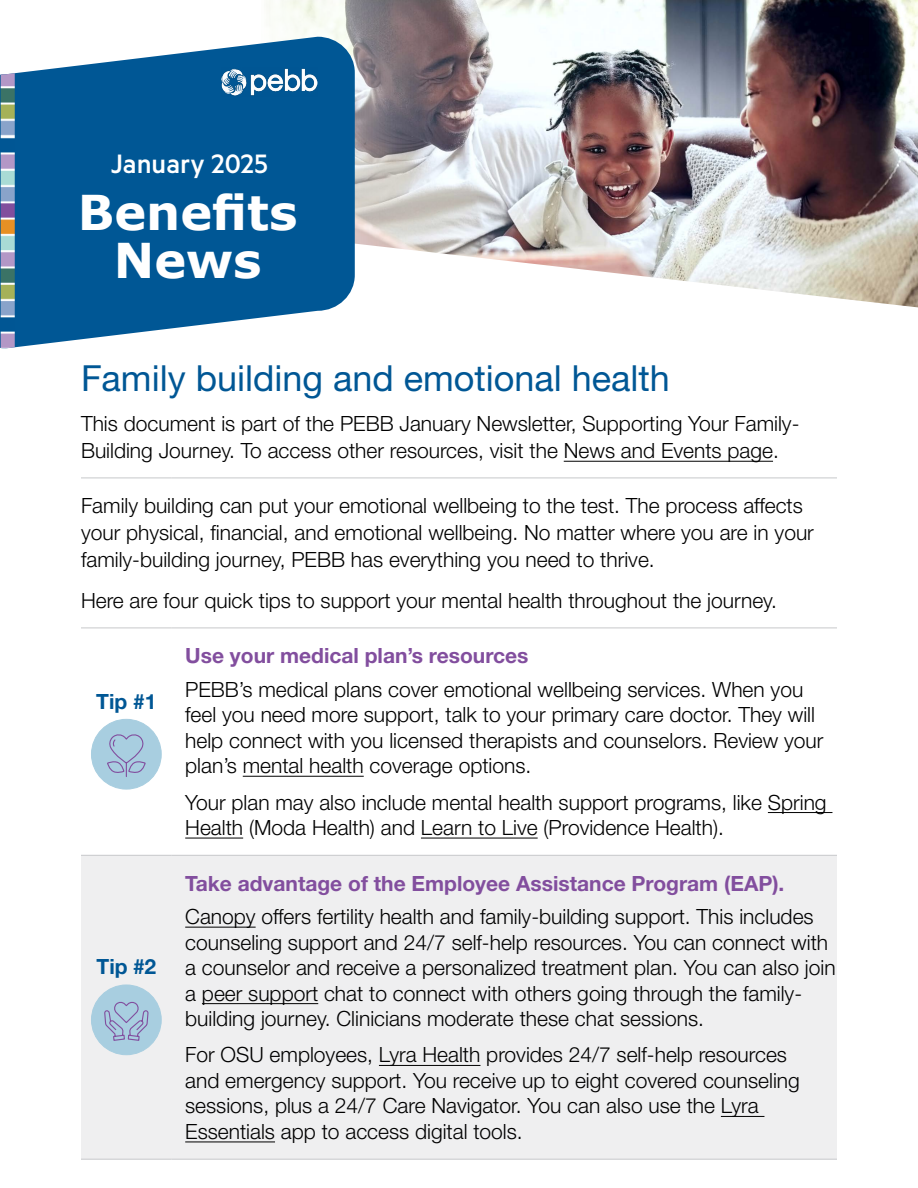
<style>
.page{position:relative;width:918px;height:1188px;background:#fff}
.page>*{position:absolute;margin:0;border:0;box-sizing:border-box;transform-origin:0 0}
.t1{font:700 48px/48px "Verdana";color:#fff;text-align:center}
.t2{font:36px "Helvetica Neue LT Std";color:#005795}
.t3{font:500 30px "Metric";color:#fff}
.t4{font:300 21px/25.5px "Helvetica Neue LT Std";color:#000}
.t5{font:700 21px "Helvetica Neue LT Std";color:#824e9e}
.t6{font:700 21px "Helvetica Neue LT Std";color:#005795}
</style>
<div class="page">
<hr style="left:564px;top:461px;width:209px;height:1px;background:#000">
<div style="left:81px;top:856px;width:756px;height:303px;background:#efeff0"></div>
<hr style="left:81px;top:855px;width:91px;height:1px;background:#c7c8ca">
<hr style="left:172px;top:855px;width:665px;height:1px;background:#c7c8ca">
<hr style="left:81px;top:1159px;width:91px;height:1px;background:#c7c8ca">
<hr style="left:172px;top:1159px;width:665px;height:1px;background:#c7c8ca">
<hr style="left:81px;top:478px;width:91px;height:1px;background:#c7c8ca">
<hr style="left:172px;top:478px;width:665px;height:1px;background:#c7c8ca">
<hr style="left:81px;top:628px;width:91px;height:1px;background:#c7c8ca">
<hr style="left:172px;top:628px;width:665px;height:1px;background:#c7c8ca">
<div style="left:91px;top:719px;width:70px;height:70px;background:#a8cee0;border-radius:50%"></div>
<svg style="left:107px;top:734px;width:39px;height:43px"></svg>
<div style="left:91px;top:719px;width:71px;height:71px;border:1px solid #a8cee0;border-radius:50%"></div>
<hr style="left:243px;top:776px;width:121px;height:1px;background:#000">
<hr style="left:768px;top:812px;width:64px;height:1px;background:#000">
<hr style="left:185px;top:838px;width:58px;height:1px;background:#000">
<hr style="left:421px;top:838px;width:117px;height:1px;background:#000">
<div style="left:91px;top:985px;width:70px;height:70px;background:#a8cee0;border-radius:50%"></div>
<svg style="left:104px;top:1001px;width:45px;height:40px"></svg>
<div style="left:91px;top:984px;width:71px;height:71px;border:1px solid #a8cee0;border-radius:50%"></div>
<hr style="left:185px;top:927px;width:71px;height:1px;background:#000">
<hr style="left:202px;top:1003px;width:116px;height:1px;background:#000">
<hr style="left:379px;top:1065px;width:101px;height:1px;background:#000">
<hr style="left:721px;top:1116px;width:43px;height:1px;background:#000">
<hr style="left:185px;top:1142px;width:90px;height:1px;background:#000">
<img style="left:266px;top:0;width:652px;height:307px">
<svg style="left:0;top:37px;width:355px;height:311px;background:#216da2"></svg>
<img style="left:1px;top:73px;width:14px;height:275px">
<img style="left:221px;top:68px;width:96px;height:28px">
<h3 class="t3" style="left:111px;top:146px;width:159px">January 2025</h3>
<h1 class="t1" style="left:78px;top:189px;width:221px">Benefits<br>News</h1>
<h2 class="t2" style="left:81px;top:356px;width:590px">Family building and emotional health</h2>
<p class="t4" style="left:81px;top:410px;width:720px;line-height:27px">This document is part of the PEBB January Newsletter, Supporting Your Family-<br>Building Journey. To access other resources, visit the News and Events page.</p>
<p class="t4" style="left:81px;top:492px;width:734px;line-height:27px">Family building can put your emotional wellbeing to the test. The process affects your physical, financial, and emotional wellbeing. No matter where you are in your family-building journey, PEBB has everything you need to thrive.</p>
<p class="t4" style="left:81px;top:587px;width:697px">Here are four quick tips to support your mental health throughout the journey.</p>
<p class="t6" style="left:96px;top:688px;width:62px">Tip #1</p>
<p class="t6" style="left:97px;top:954px;width:61px">Tip #2</p>
<p class="t5" style="left:185px;top:643px;width:345px">Use your medical plan’s resources</p>
<p class="t4" style="left:185px;top:676px;width:640px">PEBB’s medical plans cover emotional wellbeing services. When you feel you need more support, talk to your primary care doctor. They will help connect with you licensed therapists and counselors. Review your plan’s mental health coverage options.</p>
<p class="t4" style="left:185px;top:789px;width:643px">Your plan may also include mental health support programs, like Spring<br>Health (Moda Health) and Learn to Live (Providence Health).</p>
<p class="t5" style="left:185px;top:870px;width:601px">Take advantage of the Employee Assistance Program (EAP).</p>
<p class="t4" style="left:185px;top:903px;width:652px">Canopy offers fertility health and family-building support. This includes counseling support and 24/7 self-help resources. You can connect with a counselor and receive a personalized treatment plan. You can also join a peer support chat to connect with others going through the family&shy;building journey. Clinicians moderate these chat sessions.</p>
<p class="t4" style="left:185px;top:1042px;width:616px">For OSU employees, Lyra Health provides 24/7 self-help resources and emergency support. You receive up to eight covered counseling sessions, plus a 24/7 Care Navigator. You can also use the Lyra Essentials app to access digital tools.</p>
</div>
